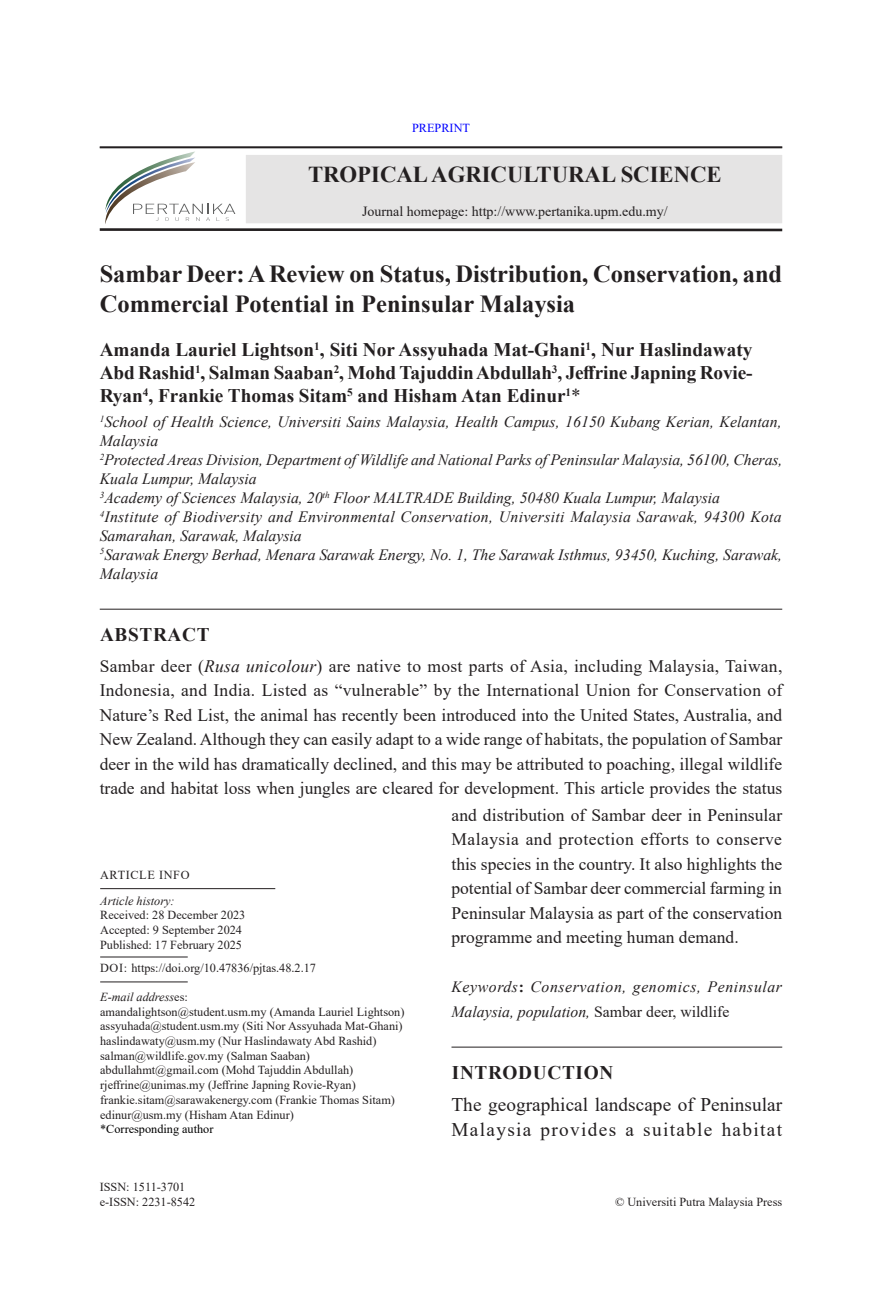
<style>
.page{position:relative;width:882px;height:1298px;background:#fff}
.page>*{position:absolute;margin:0;border:0;box-sizing:border-box;transform-origin:0 0}
.t1{font:700 24.5px/29.4px "Times New Roman";letter-spacing:-.005em;color:#231f20}
.t2{font:700 22.75px "Times New Roman";color:#231f20}
.Author{font:700 19.25px/23.1px "Times New Roman";color:#231f20;text-align:justify}
.First_para_body_text{font:19.25px/25.7px "Times New Roman";letter-spacing:.005em;color:#231f20}
.HEADING_FIRST{font:700 19.25px "Times New Roman";letter-spacing:.035em;color:#231f20}
.Body_Abstract{font:17.5px/24.5px "Times New Roman";color:#231f20;text-align:justify}
.authors_address{font:italic 15.75px/18.9px "Times New Roman";color:#231f20}
.authors_address-2{font:italic 15.75px/18.9px "Times New Roman";letter-spacing:.02em;color:#231f20}
.Bosy_Abstract_2{font:italic 15.75px/24.5px "Times New Roman";letter-spacing:.04em;color:#231f20}
.t3{font:14px "Times New Roman";color:#231f20}
.t4{font:12.25px/14.7px "Times New Roman";color:#231f20}
.t5{font:12.25px "Times New Roman";color:#000}
.t6{font:italic 12.25px "Times New Roman";color:#231f20}
.t7{font:12.25px "Times New Roman";letter-spacing:.05em;color:#231f20}
.t8{font:12.25px "Times New Roman";color:#00f}
.s1{font-weight:400}
.s2{font-style:italic}
.s3{font-weight:700;font-style:normal}
.s4{font-style:normal}
</style>
<div class="page">
<hr style="left:100px;top:147px;width:682px;height:1px;background:#231f20">
<hr style="left:100px;top:228px;width:682px;height:3px;background:#231f20">
<div style="left:247px;top:156px;width:534px;height:66px;background:#e5e4e4"></div>
<svg style="left:105px;top:151px;width:130px;height:73px"></svg>
<hr style="left:100px;top:888px;width:175px;height:1px;background:#231f20">
<hr style="left:100px;top:981px;width:88px;height:1px;background:#231f20">
<hr style="left:100px;top:957px;width:88px;height:1px;background:#231f20">
<hr style="left:100px;top:609px;width:682px;height:1px;background:#231f20">
<hr style="left:452px;top:1047px;width:330px;height:1px;background:#231f20">
<p class="t8" style="left:412px;top:119px;width:59px">PREPRINT</p>
<h2 class="t2" style="left:308px;top:158px;width:415px">TROPICAL AGRICULTURAL SCIENCE</h2>
<p class="t3" style="left:362px;top:201px;width:307px">Journal homepage: http://www.pertanika.upm.edu.my/</p>
<p class="t1" style="left:100px;top:259px;width:684px">Sambar Deer: A Review on Status, Distribution, Conservation, and<br>Commercial Potential in Peninsular Malaysia</p>
<p class="Author" style="left:100px;top:337px;width:654px">Amanda Lauriel Lightson<sup>1</sup>, Siti Nor Assyuhada Mat-Ghani<sup>1</sup>, Nur Haslindawaty Abd Rashid<sup>1</sup>, Salman Saaban<sup>2</sup>, Mohd Tajuddin Abdullah<sup>3</sup>, Jeffrine Japning Rovie-Ryan<sup>4</sup>, Frankie Thomas Sitam<sup>5</sup> and Hisham Atan Edinur<sup>1</sup><span class="s1">*</span></p>
<p class="authors_address" style="left:100px;top:412px;width:684px"><sup>1</sup>School of Health Science, Universiti Sains Malaysia, Health Campus, 16150 Kubang Kerian, Kelantan,<br>Malaysia</p>
<p class="authors_address" style="left:100px;top:450px;width:684px"><sup>2</sup>Protected Areas Division, Department of Wildlife and National Parks of Peninsular Malaysia, 56100, Cheras,<br>Kuala Lumpur, Malaysia</p>
<p class="authors_address" style="left:100px;top:488px;width:622px"><sup>3</sup>Academy of Sciences Malaysia, 20<sup>th</sup> Floor MALTRADE Building, 50480 Kuala Lumpur, Malaysia</p>
<p class="authors_address-2" style="left:100px;top:507px;width:684px"><sup>4</sup>Institute of Biodiversity and Environmental Conservation, Universiti Malaysia Sarawak, 94300 Kota<br>Samarahan, Sarawak, Malaysia</p>
<p class="authors_address" style="left:100px;top:545px;width:684px"><sup>5</sup>Sarawak Energy Berhad, Menara Sarawak Energy, No. 1, The Sarawak Isthmus, 93450, Kuching, Sarawak,<br>Malaysia</p>
<p class="HEADING_FIRST" style="left:100px;top:620px;width:111px">ABSTRACT</p>
<p class="Body_Abstract" style="left:100px;top:653px;width:684px">Sambar deer (<span class="s2">Rusa unicolour</span>) are native to most parts of Asia, including Malaysia, Taiwan, Indonesia, and India. Listed as “vulnerable” by the International Union for Conservation of Nature’s Red List, the animal has recently been introduced into the United States, Australia, and New Zealand. Although they can easily adapt to a wide range of habitats, the population of Sambar deer in the wild has dramatically declined, and this may be attributed to poaching, illegal wildlife trade and habitat loss when jungles are cleared for development. This article provides the status</p>
<p class="Body_Abstract" style="left:452px;top:802px;width:332px">and distribution of Sambar deer in Peninsular Malaysia and protection efforts to conserve this species in the country. It also highlights the potential of Sambar deer commercial farming in Peninsular Malaysia as part of the conservation programme and meeting human demand.</p>
<p class="Bosy_Abstract_2" style="left:452px;top:974px;width:332px">Keywords<span class="s3">:</span> Conservation, genomics, Peninsular<br>Malaysia, population, <span class="s4">Sambar deer, wildlife</span></p>
<p class="t7" style="left:100px;top:866px;width:91px">ARTICLE INFO</p>
<p class="t6" style="left:100px;top:892px;width:76px">Article history:</p>
<p class="t4" style="left:100px;top:907px;width:147px">Received: 28 December 2023<br>Accepted: 9 September 2024<br>Published: 17 February 2025</p>
<p class="t4" style="left:100px;top:960px;width:217px">DOI: https://doi.org/10.47836/pjtas.48.2.17</p>
<p class="t4" style="left:100px;top:989px;width:306px"><span class="s2">E-mail address</span>es:<br>amandalightson@student.usm.my (Amanda Lauriel Lightson) assyuhada@student.usm.my (Siti Nor Assyuhada Mat-Ghani) haslindawaty@usm.my (Nur Haslindawaty Abd Rashid) salman@wildlife.gov.my (Salman Saaban) abdullahmt@gmail.com (Mohd Tajuddin Abdullah) rjeffrine@unimas.my (Jeffrine Japning Rovie-Ryan) frankie.sitam@sarawakenergy.com (Frankie Thomas Sitam) edinur@usm.my (Hisham Atan Edinur)</p>
<p class="t5" style="left:100px;top:1120px;width:115px">*Corresponding author</p>
<p class="HEADING_FIRST" style="left:452px;top:1058px;width:163px">INTRODUCTION</p>
<p class="First_para_body_text" style="left:452px;top:1091px;width:332px">The geographical landscape of Peninsular<br>Malaysia provides a suitable habitat</p>
<p class="t4" style="left:100px;top:1179px;width:97px">ISSN: 1511-3701 e-ISSN: 2231-8542</p>
<p class="t4" style="left:615px;top:1194px;width:169px">© Universiti Putra Malaysia Press</p>
</div>
